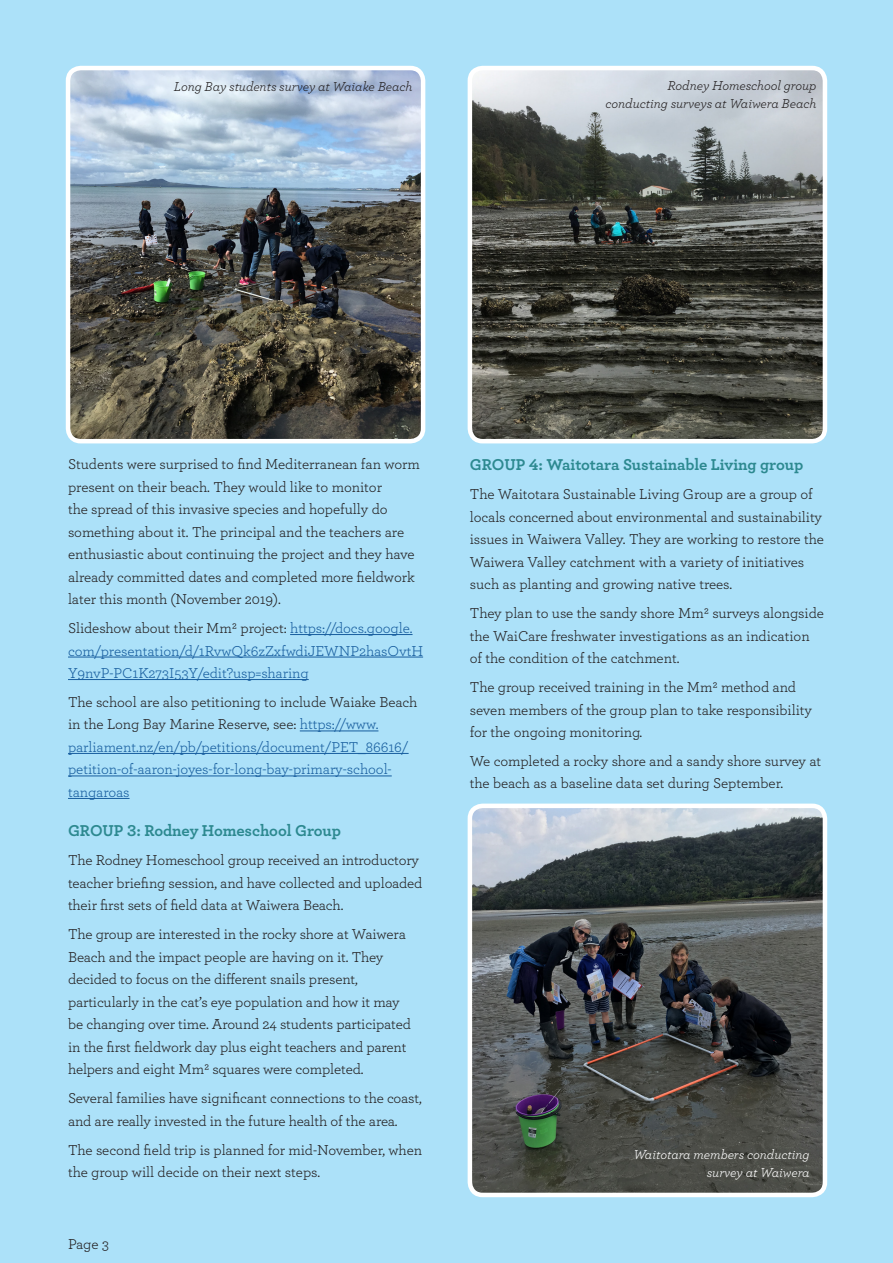
<style>
.page{position:relative;width:893px;height:1263px;background:#ace1f9}
.page>*{position:absolute;margin:0;border:0;box-sizing:border-box;transform-origin:0 0}
.second_heading{font:700 16.5px "Archer";letter-spacing:-.005em;color:#2d8990}
.body_text{font:15px/22.5px "Archer";letter-spacing:-.01em;color:#231f20}
.body_text-2{font:15px/22.5px "Archer";letter-spacing:-.005em;color:#175d9e}
.t1{font:italic 13.5px/18px "Archer";letter-spacing:-.005em;color:#231f20;text-align:right}
.t2{font:italic 13.5px/18px "Archer";letter-spacing:-.005em;color:#fff;text-align:right}
.s1{color:#231f20}
</style>
<div class="page">
<hr style="left:290px;top:634px;width:123px;height:1px;background:#175d9e">
<hr style="left:68px;top:657px;width:355px;height:1px;background:#175d9e">
<hr style="left:68px;top:679px;width:241px;height:1px;background:#175d9e">
<hr style="left:300px;top:730px;width:78px;height:1px;background:#175d9e">
<hr style="left:68px;top:753px;width:341px;height:1px;background:#175d9e">
<hr style="left:68px;top:775px;width:324px;height:1px;background:#175d9e">
<hr style="left:68px;top:798px;width:62px;height:1px;background:#175d9e">
<img style="left:71px;top:71px;width:349px;height:367px">
<div style="left:66px;top:66px;width:359px;height:377px;border:4px solid #fff;border-radius:13px"></div>
<img style="left:473px;top:71px;width:349px;height:367px">
<div style="left:468px;top:66px;width:359px;height:377px;border:4px solid #fff;border-radius:13px"></div>
<img style="left:473px;top:808px;width:349px;height:384px">
<div style="left:468px;top:803px;width:359px;height:394px;border:4px solid #fff;border-radius:13px"></div>
<p class="t1" style="left:174px;top:76px;width:240px">Long Bay students survey at Waiake Beach</p>
<p class="t1" style="left:605px;top:75px;width:213px">Rodney Homeschool group conducting surveys at Waiwera Beach</p>
<p class="body_text" style="left:68px;top:452px;width:353px">Students were surprised to find Mediterranean fan worm present on their beach. They would like to monitor<br>the spread of this invasive species and hopefully do something about it. The principal and the teachers are enthusiastic about continuing the project and they have already committed dates and completed more fieldwork later this month (November 2019).</p>
<p class="body_text-2" style="left:68px;top:616px;width:357px"><span class="s1">Slideshow about their Mm2 project:</span> https://docs.google. com/presentation/d/1RvwQk6zZxfwdiJEWNP2hasOvtH<br>Y9nvP-PC1K273I53Y/edit?usp=sharing</p>
<p class="body_text-2" style="left:68px;top:690px;width:351px"><span class="s1">The school are also petitioning to include Waiake Beach in the Long Bay Marine Reserve, see:</span> https://www. parliament.nz/en/pb/petitions/document/PET_86616/ petition-of-aaron-joyes-for-long-bay-primary-school&shy;tangaroas</p>
<p class="second_heading" style="left:68px;top:818px;width:274px">GROUP 3: Rodney Homeschool Group</p>
<p class="body_text" style="left:68px;top:848px;width:356px">The Rodney Homeschool group received an introductory teacher briefing session, and have collected and uploaded their first sets of field data at Waiwera Beach.</p>
<p class="body_text" style="left:68px;top:922px;width:344px">The group are interested in the rocky shore at Waiwera Beach and the impact people are having on it. They decided to focus on the different snails present, particularly in the cat’s eye population and how it may be changing over time. Around 24 students participated in the first fieldwork day plus eight teachers and parent helpers and eight Mm2 squares were completed.</p>
<p class="body_text" style="left:68px;top:1086px;width:355px">Several families have significant connections to the coast, and are really invested in the future health of the area.</p>
<p class="body_text" style="left:68px;top:1137px;width:356px">The second field trip is planned for mid-November, when the group will decide on their next steps.</p>
<p class="body_text" style="left:68px;top:1232px;width:42px">Page 3</p>
<p class="second_heading" style="left:470px;top:452px;width:335px">GROUP 4: Waitotara Sustainable Living group</p>
<p class="body_text" style="left:470px;top:482px;width:356px">The Waitotara Sustainable Living Group are a group of locals concerned about environmental and sustainability issues in Waiwera Valley. They are working to restore the Waiwera Valley catchment with a variety of initiatives such as planting and growing native trees.</p>
<p class="body_text" style="left:470px;top:601px;width:356px">They plan to use the sandy shore Mm2 surveys alongside the WaiCare freshwater investigations as an indication of the condition of the catchment.</p>
<p class="body_text" style="left:470px;top:675px;width:344px">The group received training in the Mm2 method and seven members of the group plan to take responsibility for the ongoing monitoring.</p>
<p class="body_text" style="left:470px;top:749px;width:353px">We completed a rocky shore and a sandy shore survey at the beach as a baseline data set during September.</p>
<p class="t2" style="left:633px;top:1145px;width:178px">Waitotara members conducting survey at Waiwera</p>
</div>
